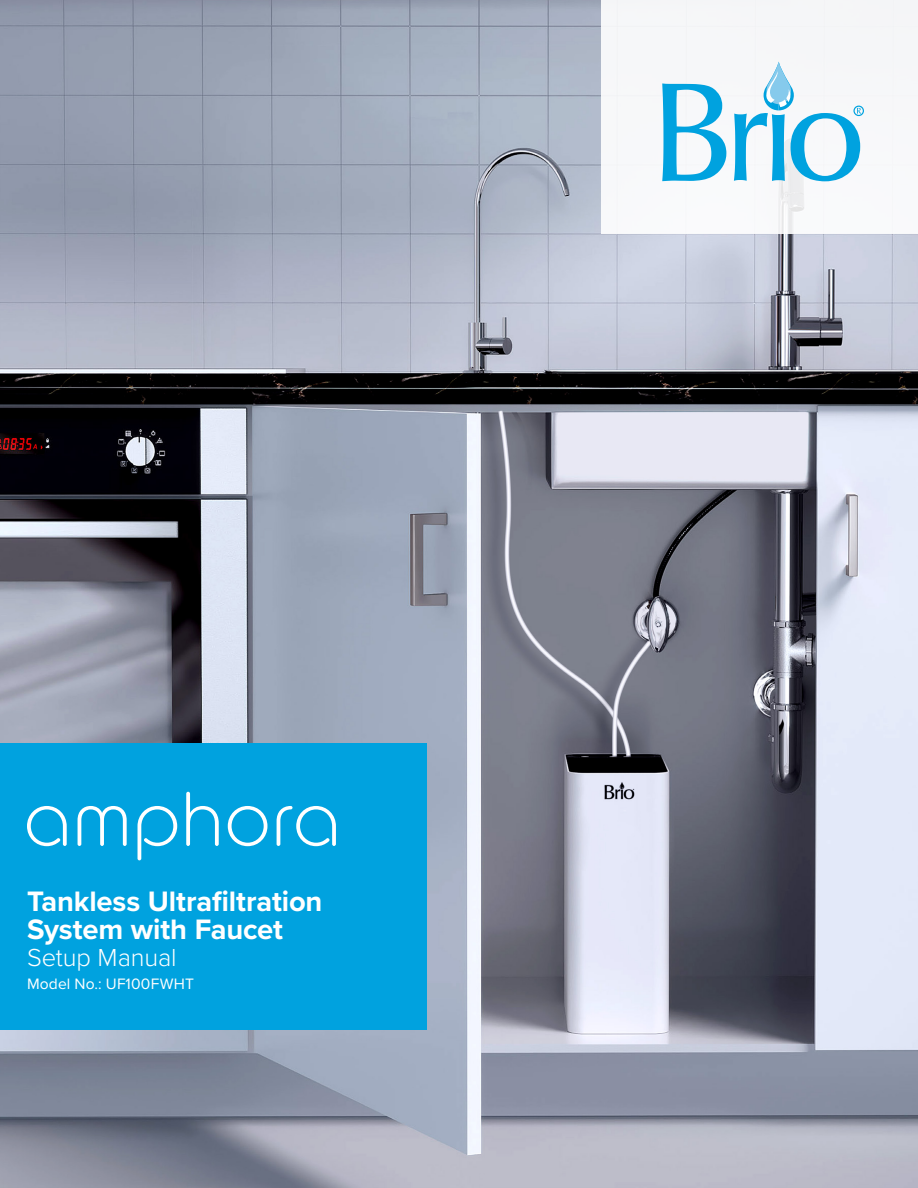
<style>
.page{position:relative;width:918px;height:1188px;background:#fff}
.page>*{position:absolute;margin:0;border:0;box-sizing:border-box;transform-origin:0 0}
.Cover_Prod_Name{font:700 29.1px/28.5px "Proxima Nova";letter-spacing:-.005em;color:#fff}
.Cover_Prod_Type{font:300 25.5px "Proxima Nova";letter-spacing:-.005em;color:#fff}
.Cover_Model_Item{font:15.6px "Proxima Nova";letter-spacing:.01em;color:#fff}
</style>
<div class="page">
<img style="left:0;top:0;width:918px;height:1188px">
<div style="left:601px;top:0;width:317px;height:234px;background:#f7f7f9"></div>
<svg style="left:662px;top:83px;width:64px;height:98px"></svg>
<svg style="left:734px;top:61px;width:130px;height:120px"></svg>
<div style="left:0;top:743px;width:427px;height:286px;background:#00a2df"></div>
<svg style="left:27px;top:806px;width:40px;height:40px"></svg>
<svg style="left:78px;top:806px;width:49px;height:40px"></svg>
<svg style="left:138px;top:806px;width:39px;height:54px"></svg>
<svg style="left:186px;top:792px;width:33px;height:54px"></svg>
<svg style="left:228px;top:806px;width:39px;height:40px"></svg>
<svg style="left:277px;top:806px;width:59px;height:40px"></svg>
<p class="Cover_Prod_Name" style="left:27px;top:886px;width:297px">Tankless Ultrafiltration<br>System with Faucet</p>
<p class="Cover_Prod_Type" style="left:27px;top:939px;width:151px">Setup Manual</p>
<p class="Cover_Model_Item" style="left:27px;top:972px;width:168px">Model No.: UF100FWHT</p>
</div>
